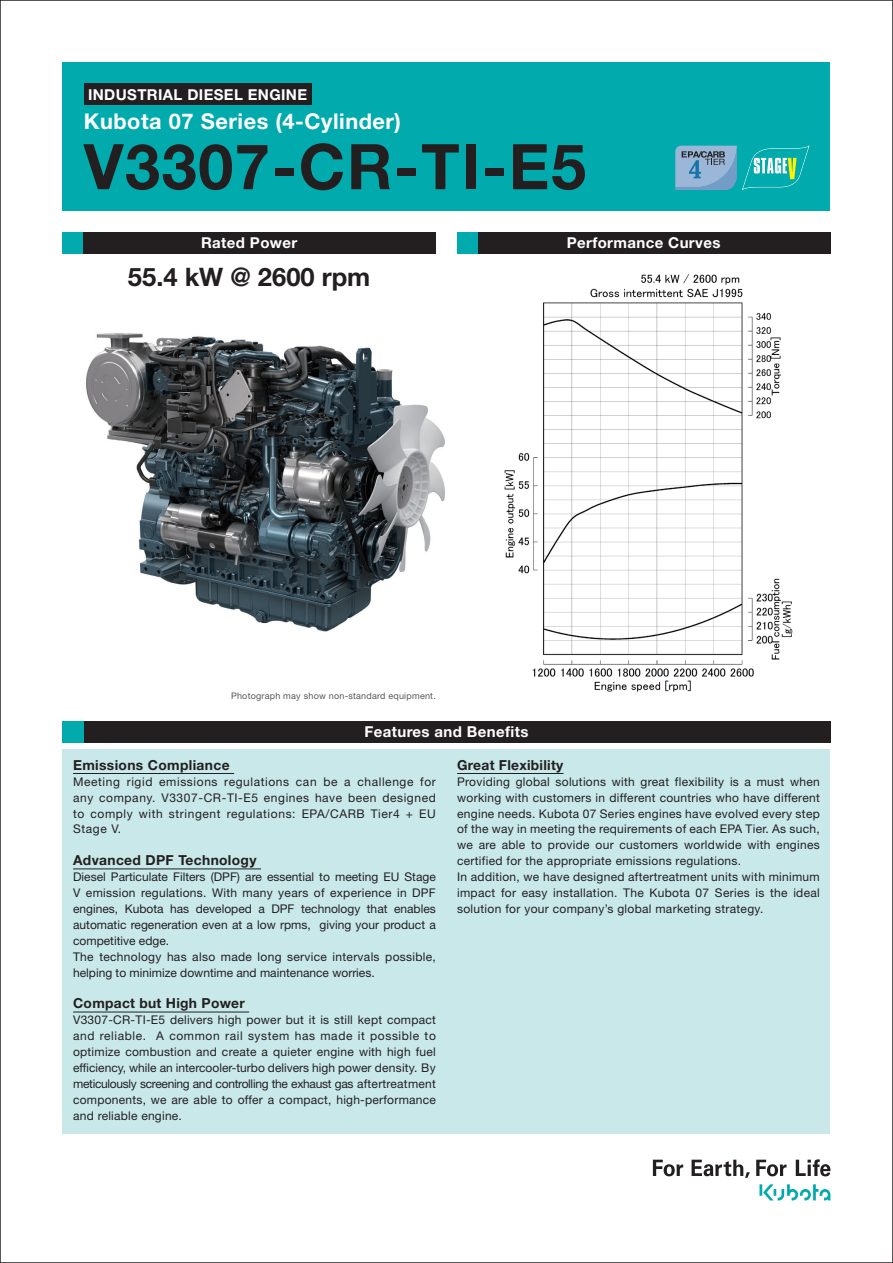
<style>
.page{position:relative;width:893px;height:1263px;background:#fff}
.page>*{position:absolute;margin:0;border:0;box-sizing:border-box;transform-origin:0 0}
.t1{font:700 63px "Helvetica Neue LT Std";letter-spacing:.025em;color:#231f20}
.t2{font:700 25.5px "Helvetica Neue LT Std";color:#231f20}
.t3{font:700 21.75px "Helvetica Neue LT Std";letter-spacing:.025em;color:#fff}
.t4{font:700 15px "Helvetica Neue LT Std";letter-spacing:.025em;color:#fff}
.t5{font:700 13.8px "Helvetica Neue LT Std";letter-spacing:.025em;color:#231f20}
.t6{font:12px/15.9px "Helvetica Neue LT Std";letter-spacing:.025em;color:#231f20}
.t7{font:12px/15.9px "Helvetica Neue LT Std";color:#231f20}
.t8{font:12px "Helvetica Neue LT Std";letter-spacing:.05em;color:#231f20}
.t9{font:9px "Helvetica Neue LT Std";letter-spacing:.025em;color:#57585a}
</style>
<div class="page">
<div style="left:63px;top:749px;width:767px;height:385px;background:#c8e8ea"></div>
<div style="left:63px;top:63px;width:767px;height:148px;background:#00aaad"></div>
<img style="left:504px;top:274px;width:289px;height:418px">
<img style="left:86px;top:333px;width:359px;height:299px">
<hr style="left:73px;top:773px;width:161px;height:1px;background:#231f20">
<hr style="left:73px;top:869px;width:188px;height:1px;background:#231f20">
<hr style="left:73px;top:1012px;width:176px;height:1px;background:#231f20">
<div style="left:63px;top:233px;width:21px;height:21px;background:#00aaad"></div>
<div style="left:63px;top:722px;width:21px;height:21px;background:#00aaad"></div>
<div style="left:457px;top:233px;width:21px;height:21px;background:#00aaad"></div>
<div style="left:84px;top:233px;width:352px;height:21px;background:#231f20"></div>
<div style="left:84px;top:722px;width:746px;height:21px;background:#231f20"></div>
<div style="left:478px;top:233px;width:352px;height:21px;background:#231f20"></div>
<hr style="left:457px;top:773px;width:106px;height:1px;background:#231f20">
<div style="left:84px;top:84px;width:227px;height:21px;background:#231f20"></div>
<svg style="left:756px;top:1160px;width:30px;height:16px"></svg>
<svg style="left:653px;top:1160px;width:30px;height:16px"></svg>
<svg style="left:691px;top:1160px;width:59px;height:18px"></svg>
<svg style="left:796px;top:1159px;width:34px;height:17px"></svg>
<svg style="left:759px;top:1184px;width:71px;height:16px"></svg>
<svg style="left:675px;top:146px;width:134px;height:44px"></svg>
<p class="t4" style="left:88px;top:85px;width:221px">INDUSTRIAL DIESEL ENGINE</p>
<h3 class="t3" style="left:84px;top:108px;width:319px">Kubota 07 Series (4-Cylinder(</h3>
<h1 class="t1" style="left:84px;top:128px;width:504px">V3307-CR-TI E- 5</h1>
<p class="t4" style="left:201px;top:234px;width:98px">Rated Power</p>
<h2 class="t2" style="left:128px;top:261px;width:244px">55.4 kW @ 2600 rpm</h2>
<p class="t4" style="left:567px;top:234px;width:155px">Performance Curves</p>
<p class="t9" style="left:231px;top:690px;width:206px">Photograph may show non-standard equipment.</p>
<p class="t5" style="left:73px;top:756px;width:158px">Emissions Compliance</p>
<p class="t4" style="left:365px;top:723px;width:165px">Features and Benefits</p>
<p class="t5" style="left:457px;top:756px;width:108px">Great Flexibility</p>
<p class="t8" style="left:73px;top:774px;width:48px">Meeting</p>
<p class="t6" style="left:127px;top:773px;width:27px">rigid</p>
<p class="t8" style="left:159px;top:774px;width:60px">emissions</p>
<p class="t8" style="left:224px;top:774px;width:66px">regulations</p>
<p class="t6" style="left:296px;top:773px;width:22px">can</p>
<p class="t6" style="left:420px;top:773px;width:17px">for</p>
<p class="t6" style="left:323px;top:773px;width:16px">be</p>
<p class="t8" style="left:357px;top:774px;width:58px">challenge</p>
<p class="t6" style="left:344px;top:773px;width:8px">a</p>
<p class="t8" style="left:99px;top:790px;width:160px">company V. 3307-CR-TI E- 5</p>
<p class="t8" style="left:264px;top:790px;width:47px">engines</p>
<p class="t6" style="left:315px;top:789px;width:29px">have</p>
<p class="t6" style="left:348px;top:789px;width:30px">been</p>
<p class="t8" style="left:382px;top:790px;width:55px">designed</p>
<p class="t6" style="left:73px;top:789px;width:22px">any</p>
<p class="t6" style="left:302px;top:805px;width:65px">EPA/CARB</p>
<p class="t6" style="left:90px;top:805px;width:44px">comply</p>
<p class="t6" style="left:139px;top:805px;width:26px">with</p>
<p class="t8" style="left:169px;top:806px;width:53px">stringent</p>
<p class="t8" style="left:227px;top:806px;width:70px">regulations:</p>
<p class="t6" style="left:371px;top:805px;width:31px">Tier4</p>
<p class="t6" style="left:419px;top:805px;width:18px">EU</p>
<p class="t6" style="left:73px;top:805px;width:49px">to<br>Stage .V</p>
<p class="t5" style="left:73px;top:852px;width:185px">Advanced DPF Technology</p>
<p class="t7" style="left:73px;top:869px;width:364px;text-align:right">Diesel Particulate Filters (DPF) are essential to meeting EU Stage<br>DPF</p>
<p class="t6" style="left:406px;top:805px;width:9px">+</p>
<p class="t6" style="left:314px;top:885px;width:12px">of</p>
<p class="t6" style="left:73px;top:885px;width:9px">V</p>
<p class="t6" style="left:86px;top:885px;width:51px">emission</p>
<p class="t6" style="left:141px;top:885px;width:67px">regulations.</p>
<p class="t6" style="left:212px;top:885px;width:27px">With</p>
<p class="t6" style="left:330px;top:885px;width:63px">experience</p>
<p class="t6" style="left:397px;top:885px;width:11px">in</p>
<p class="t6" style="left:278px;top:885px;width:32px">years</p>
<p class="t6" style="left:243px;top:885px;width:32px">many</p>
<p class="t7" style="left:73px;top:901px;width:47px">engines,</p>
<p class="t6" style="left:125px;top:901px;width:40px">Kubota</p>
<p class="t6" style="left:170px;top:901px;width:21px">has</p>
<p class="t7" style="left:196px;top:901px;width:58px">developed</p>
<p class="t6" style="left:271px;top:901px;width:25px">DPF</p>
<p class="t7" style="left:301px;top:901px;width:61px">technology</p>
<p class="t6" style="left:367px;top:901px;width:22px">that</p>
<p class="t7" style="left:394px;top:901px;width:43px">enables</p>
<p class="t6" style="left:258px;top:901px;width:8px">a</p>
<p class="t7" style="left:73px;top:916px;width:239px">automatic regeneration even at a low rpms, competitive edge.</p>
<p class="t7" style="left:319px;top:916px;width:118px">giving your product a</p>
<p class="t7" style="left:73px;top:948px;width:303px">The<br>helping to minimize downtime and maintenance worries.</p>
<p class="t5" style="left:73px;top:995px;width:173px">Compact but High Power</p>
<p class="t6" style="left:73px;top:1012px;width:364px;text-align:right">V3307-CR-TI E- 5 delivers high power but it is still kept compact<br>A common rail system has made it possible to</p>
<p class="t6" style="left:99px;top:948px;width:64px">technology</p>
<p class="t6" style="left:167px;top:948px;width:21px">has</p>
<p class="t6" style="left:192px;top:948px;width:24px">also</p>
<p class="t6" style="left:221px;top:948px;width:33px">made</p>
<p class="t6" style="left:258px;top:948px;width:26px">long</p>
<p class="t6" style="left:287px;top:948px;width:41px">service</p>
<p class="t6" style="left:333px;top:948px;width:49px">intervals</p>
<p class="t6" style="left:385px;top:948px;width:52px">possible,</p>
<p class="t6" style="left:73px;top:1028px;width:364px">and reliable.<br>optimize combustion and create a quieter engine with high fuel efficiency, while an intercooler-turbo delivers high power density. By meticulously screening and controlling the exhaust gas aftertreatment components, we are able to offer a compact, high-performance and reliable engine.</p>
<p class="t6" style="left:675px;top:773px;width:51px">flexibility</p>
<p class="t6" style="left:457px;top:773px;width:54px">Providing</p>
<p class="t6" style="left:457px;top:789px;width:364px">working with customers in different countries who have different</p>
<p class="t6" style="left:457px;top:805px;width:364px">engine needs. Kubota 07 Series engines have evolved every step</p>
<p class="t6" style="left:457px;top:821px;width:364px">of the way in meeting the requirements of each EPA Tier. As such,</p>
<p class="t6" style="left:776px;top:837px;width:45px">engines</p>
<p class="t6" style="left:516px;top:773px;width:36px">global</p>
<p class="t6" style="left:555px;top:773px;width:52px">solutions</p>
<p class="t6" style="left:612px;top:773px;width:25px">with</p>
<p class="t6" style="left:730px;top:773px;width:10px">is</p>
<p class="t6" style="left:790px;top:773px;width:31px">when</p>
<p class="t6" style="left:641px;top:773px;width:30px">great</p>
<p class="t6" style="left:757px;top:773px;width:29px">must</p>
<p class="t6" style="left:745px;top:773px;width:8px">a</p>
<p class="t6" style="left:502px;top:837px;width:25px">able</p>
<p class="t6" style="left:548px;top:837px;width:43px">provide</p>
<p class="t6" style="left:684px;top:837px;width:59px">worldwide</p>
<p class="t6" style="left:747px;top:837px;width:25px">with</p>
<p class="t6" style="left:531px;top:837px;width:12px">to</p>
<p class="t6" style="left:619px;top:837px;width:60px">customers</p>
<p class="t6" style="left:479px;top:837px;width:19px">are</p>
<p class="t6" style="left:595px;top:837px;width:20px">our</p>
<p class="t6" style="left:457px;top:837px;width:17px">we</p>
<p class="t6" style="left:457px;top:853px;width:286px">certified for the appropriate emissions regulations.</p>
<p class="t6" style="left:457px;top:869px;width:364px">In addition, we have designed aftertreatment units with minimum</p>
<p class="t6" style="left:793px;top:885px;width:28px">ideal</p>
<p class="t6" style="left:715px;top:885px;width:36px">Series</p>
<p class="t6" style="left:501px;top:885px;width:17px">for</p>
<p class="t6" style="left:457px;top:885px;width:308px">impact<br>solution for your company s’ global marketing strategy.</p>
<p class="t6" style="left:553px;top:885px;width:66px">installation.</p>
<p class="t6" style="left:623px;top:885px;width:22px">The</p>
<p class="t6" style="left:649px;top:885px;width:42px">Kubota</p>
<p class="t6" style="left:755px;top:885px;width:10px">is</p>
<p class="t6" style="left:770px;top:885px;width:19px">the</p>
<p class="t6" style="left:696px;top:885px;width:15px">07</p>
<p class="t6" style="left:522px;top:885px;width:27px">easy</p>
</div>
